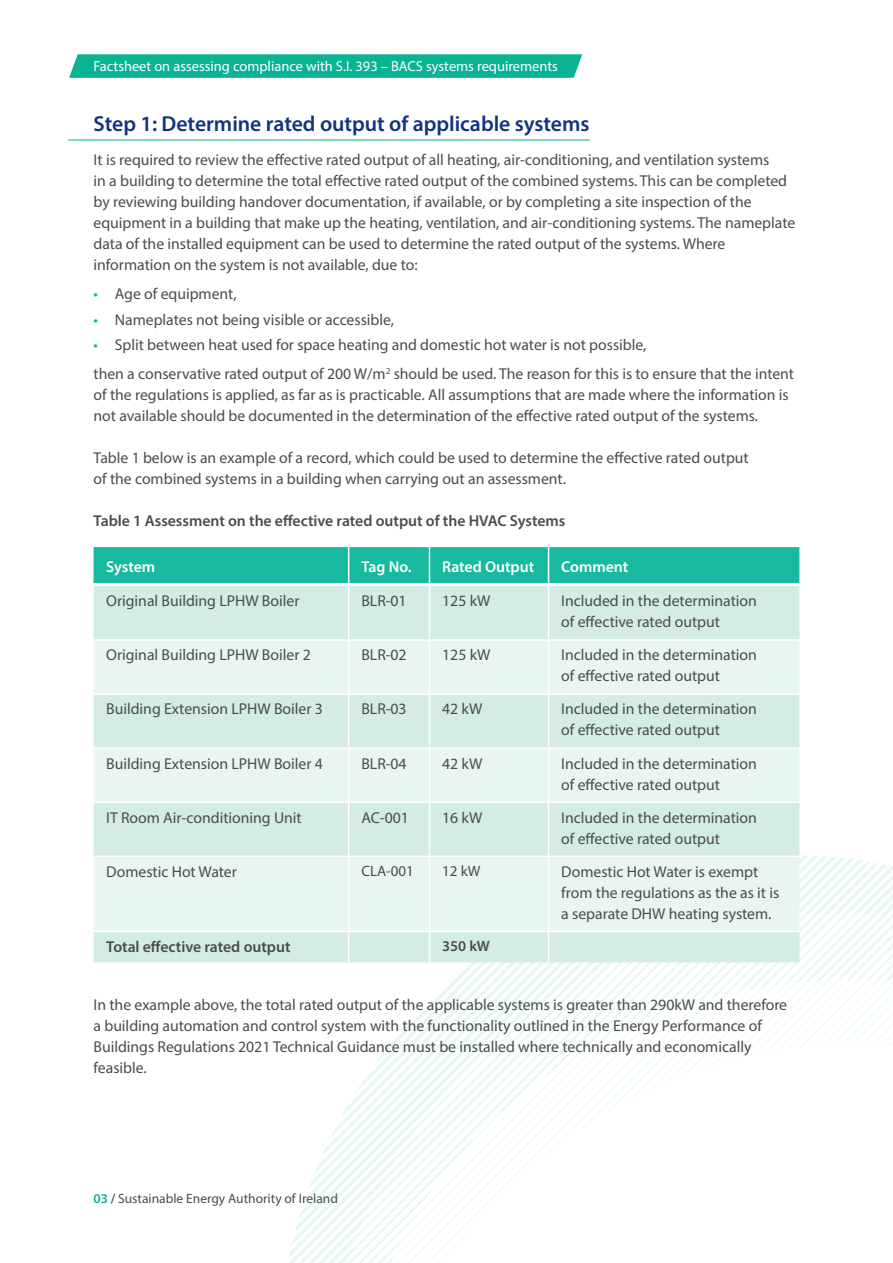
<style>
.page{position:relative;width:893px;height:1263px;background:#fff}
.page>*{position:absolute;margin:0;border:0;box-sizing:border-box;transform-origin:0 0}
.SEAI_BACS_H2{font:600 21.75px "Myriad Pro";color:#10347f}
.SEAI_BACS_Body{font:15.75px/21px "Myriad Pro";color:#4b4c4d}
.SEAI_BACS_Body-2{font:600 15.75px "Myriad Pro";color:#4b4c4d}
.SEAI_BACS_Body-3{font:600 15.75px "Myriad Pro";color:#fff}
.SEAI_BACS_Body-4{font:15px "Myriad Pro";color:#4b4c4d}
.SEAI_BACS_Body-5{font:600 15px "Myriad Pro";color:#4b4c4d}
.t1{font:14.4px "Myriad Pro";color:#fff}
.t2{font:13.5px "Myriad Pro";color:#4b4c4d}
.s1{color:#09b495}
.s2{font-weight:600;color:#09b495}
.s3{font-weight:600}
</style>
<div class="page">
<svg style="left:69px;top:54px;width:513px;height:24px;background:#11b698"></svg>
<svg style="left:278px;top:855px;width:615px;height:408px"></svg>
<hr style="left:68px;top:140px;width:522px;height:1px;background:#09b495">
<div style="left:94px;top:547px;width:705px;height:36px;background:#17ba9e"></div>
<div style="left:94px;top:586px;width:705px;height:376px;background:#d4ece4"></div>
<svg style="left:94px;top:641px;width:705px;height:290px;background:#e1f1ec"></svg>
<hr style="left:348px;top:547px;width:1px;height:36px;background:#fff">
<hr style="left:429px;top:547px;width:1px;height:36px;background:#fff">
<hr style="left:548px;top:547px;width:1px;height:36px;background:#fff">
<hr style="left:94px;top:639px;width:255px;height:2px;background:#fff">
<hr style="left:349px;top:639px;width:80px;height:2px;background:#fff">
<hr style="left:429px;top:639px;width:120px;height:2px;background:#fff">
<hr style="left:549px;top:639px;width:250px;height:2px;background:#fff">
<hr style="left:94px;top:693px;width:255px;height:2px;background:#fff">
<hr style="left:349px;top:693px;width:80px;height:2px;background:#fff">
<hr style="left:429px;top:693px;width:120px;height:2px;background:#fff">
<hr style="left:549px;top:693px;width:250px;height:2px;background:#fff">
<hr style="left:94px;top:747px;width:255px;height:2px;background:#fff">
<hr style="left:349px;top:747px;width:80px;height:2px;background:#fff">
<hr style="left:429px;top:747px;width:120px;height:2px;background:#fff">
<hr style="left:549px;top:747px;width:250px;height:2px;background:#fff">
<hr style="left:94px;top:801px;width:255px;height:2px;background:#fff">
<hr style="left:349px;top:801px;width:80px;height:2px;background:#fff">
<hr style="left:429px;top:801px;width:120px;height:2px;background:#fff">
<hr style="left:549px;top:801px;width:250px;height:2px;background:#fff">
<hr style="left:94px;top:855px;width:255px;height:2px;background:#fff">
<hr style="left:349px;top:855px;width:80px;height:2px;background:#fff">
<hr style="left:429px;top:855px;width:120px;height:2px;background:#fff">
<hr style="left:549px;top:855px;width:250px;height:2px;background:#fff">
<hr style="left:94px;top:931px;width:255px;height:1px;background:#fff">
<hr style="left:349px;top:931px;width:80px;height:1px;background:#fff">
<hr style="left:429px;top:931px;width:120px;height:1px;background:#fff">
<hr style="left:549px;top:931px;width:250px;height:1px;background:#fff">
<hr style="left:348px;top:586px;width:1px;height:53px;background:#fff">
<hr style="left:429px;top:586px;width:1px;height:53px;background:#fff">
<hr style="left:548px;top:586px;width:1px;height:53px;background:#fff">
<hr style="left:348px;top:641px;width:1px;height:52px;background:#fff">
<hr style="left:429px;top:641px;width:1px;height:52px;background:#fff">
<hr style="left:548px;top:641px;width:1px;height:52px;background:#fff">
<hr style="left:348px;top:695px;width:1px;height:52px;background:#fff">
<hr style="left:429px;top:695px;width:1px;height:52px;background:#fff">
<hr style="left:548px;top:695px;width:1px;height:52px;background:#fff">
<hr style="left:348px;top:749px;width:1px;height:52px;background:#fff">
<hr style="left:429px;top:749px;width:1px;height:52px;background:#fff">
<hr style="left:548px;top:749px;width:1px;height:52px;background:#fff">
<hr style="left:348px;top:803px;width:1px;height:52px;background:#fff">
<hr style="left:429px;top:803px;width:1px;height:52px;background:#fff">
<hr style="left:548px;top:803px;width:1px;height:52px;background:#fff">
<hr style="left:348px;top:857px;width:1px;height:74px;background:#fff">
<hr style="left:429px;top:857px;width:1px;height:74px;background:#fff">
<hr style="left:548px;top:857px;width:1px;height:74px;background:#fff">
<hr style="left:348px;top:932px;width:1px;height:30px;background:#fff">
<hr style="left:429px;top:932px;width:1px;height:30px;background:#fff">
<hr style="left:548px;top:932px;width:1px;height:30px;background:#fff">
<p class="t1" style="left:94px;top:57px;width:466px">Factsheet on assessing compliance with S.I. 393 – BACS systems requirements</p>
<p class="SEAI_BACS_H2" style="left:94px;top:110px;width:498px">Step 1: Determine rated output of applicable systems</p>
<p class="SEAI_BACS_Body" style="left:94px;top:149px;width:703px">It is required to review the effective rated output of all heating, air-conditioning, and ventilation systems<br>in a building to determine the total effective rated output of the combined systems. This can be completed by reviewing building handover documentation, if available, or by completing a site inspection of the equipment in a building that make up the heating, ventilation, and air-conditioning systems. The nameplate data of the installed equipment can be used to determine the rated output of the systems. Where information on the system is not available, due to:</p>
<p class="SEAI_BACS_Body" style="left:94px;top:283px;width:145px"><span class="s1">•</span> Age of equipment,</p>
<p class="SEAI_BACS_Body" style="left:94px;top:309px;width:302px"><span class="s1">•</span> Nameplates not being visible or accessible,</p>
<p class="SEAI_BACS_Body" style="left:94px;top:334px;width:554px"><span class="s1">•</span> Split between heat used for space heating and domestic hot water is not possible,</p>
<p class="SEAI_BACS_Body" style="left:94px;top:363px;width:702px">then a conservative rated output of 200 W/m<sup>2</sup> should be used. The reason for this is to ensure that the intent of the regulations is applied, as far as is practicable. All assumptions that are made where the information is not available should be documented in the determination of the effective rated output of the systems.</p>
<p class="SEAI_BACS_Body" style="left:94px;top:447px;width:657px">Table 1 below is an example of a record, which could be used to determine the effective rated output of the combined systems in a building when carrying out an assessment.</p>
<p class="SEAI_BACS_Body-2" style="left:94px;top:511px;width:473px">Table 1 Assessment on the effective rated output of the HVAC Systems</p>
<p class="SEAI_BACS_Body-3" style="left:106px;top:556px;width:50px">System</p>
<p class="SEAI_BACS_Body-3" style="left:361px;top:556px;width:52px">Tag No.</p>
<p class="SEAI_BACS_Body-3" style="left:442px;top:556px;width:93px">Rated Output</p>
<p class="SEAI_BACS_Body-3" style="left:561px;top:556px;width:69px">Comment</p>
<p class="SEAI_BACS_Body" style="left:106px;top:590px;width:195px">Original Building LPHW Boiler</p>
<p class="SEAI_BACS_Body" style="left:361px;top:590px;width:47px">BLR-01</p>
<p class="SEAI_BACS_Body" style="left:442px;top:590px;width:50px">125 kW</p>
<p class="SEAI_BACS_Body" style="left:561px;top:590px;width:197px">Included in the determination of effective rated output</p>
<p class="SEAI_BACS_Body" style="left:106px;top:644px;width:206px">Original Building LPHW Boiler 2</p>
<p class="SEAI_BACS_Body" style="left:361px;top:644px;width:47px">BLR-02</p>
<p class="SEAI_BACS_Body" style="left:442px;top:644px;width:50px">125 kW</p>
<p class="SEAI_BACS_Body" style="left:561px;top:644px;width:197px">Included in the determination of effective rated output</p>
<p class="SEAI_BACS_Body" style="left:106px;top:698px;width:218px">Building Extension LPHW Boiler 3</p>
<p class="SEAI_BACS_Body" style="left:361px;top:698px;width:47px">BLR-03</p>
<p class="SEAI_BACS_Body" style="left:442px;top:698px;width:42px">42 kW</p>
<p class="SEAI_BACS_Body" style="left:561px;top:698px;width:197px">Included in the determination of effective rated output</p>
<p class="SEAI_BACS_Body" style="left:106px;top:752px;width:218px">Building Extension LPHW Boiler 4</p>
<p class="SEAI_BACS_Body" style="left:361px;top:752px;width:47px">BLR-04</p>
<p class="SEAI_BACS_Body" style="left:442px;top:752px;width:42px">42 kW</p>
<p class="SEAI_BACS_Body" style="left:561px;top:752px;width:197px">Included in the determination of effective rated output</p>
<p class="SEAI_BACS_Body" style="left:106px;top:806px;width:197px">IT Room Air-conditioning Unit</p>
<p class="SEAI_BACS_Body" style="left:361px;top:806px;width:49px">AC-001</p>
<p class="SEAI_BACS_Body" style="left:442px;top:806px;width:42px">16 kW</p>
<p class="SEAI_BACS_Body" style="left:561px;top:806px;width:197px">Included in the determination of effective rated output</p>
<p class="SEAI_BACS_Body" style="left:106px;top:861px;width:132px">Domestic Hot Water</p>
<p class="SEAI_BACS_Body-4" style="left:361px;top:862px;width:54px">CLA-001</p>
<p class="SEAI_BACS_Body-4" style="left:442px;top:862px;width:40px">12 kW</p>
<p class="SEAI_BACS_Body" style="left:561px;top:861px;width:219px">Domestic Hot Water is exempt from the regulations as the as it is a separate DHW heating system.</p>
<p class="SEAI_BACS_Body-2" style="left:106px;top:936px;width:186px">Total effective rated output</p>
<p class="SEAI_BACS_Body-5" style="left:442px;top:937px;width:49px">350 kW</p>
<p class="SEAI_BACS_Body" style="left:94px;top:993px;width:695px">In the example above, the total rated output of the applicable systems is greater than 290kW and therefore a building automation and control system with the functionality outlined in the Energy Performance of Buildings Regulations 2021 Technical Guidance must be installed where technically and economically feasible.</p>
<p class="t2" style="left:94px;top:1190px;width:246px"><span class="s2">03</span> <span class="s3">/</span> Sustainable Energy Authority of Ireland</p>
</div>
